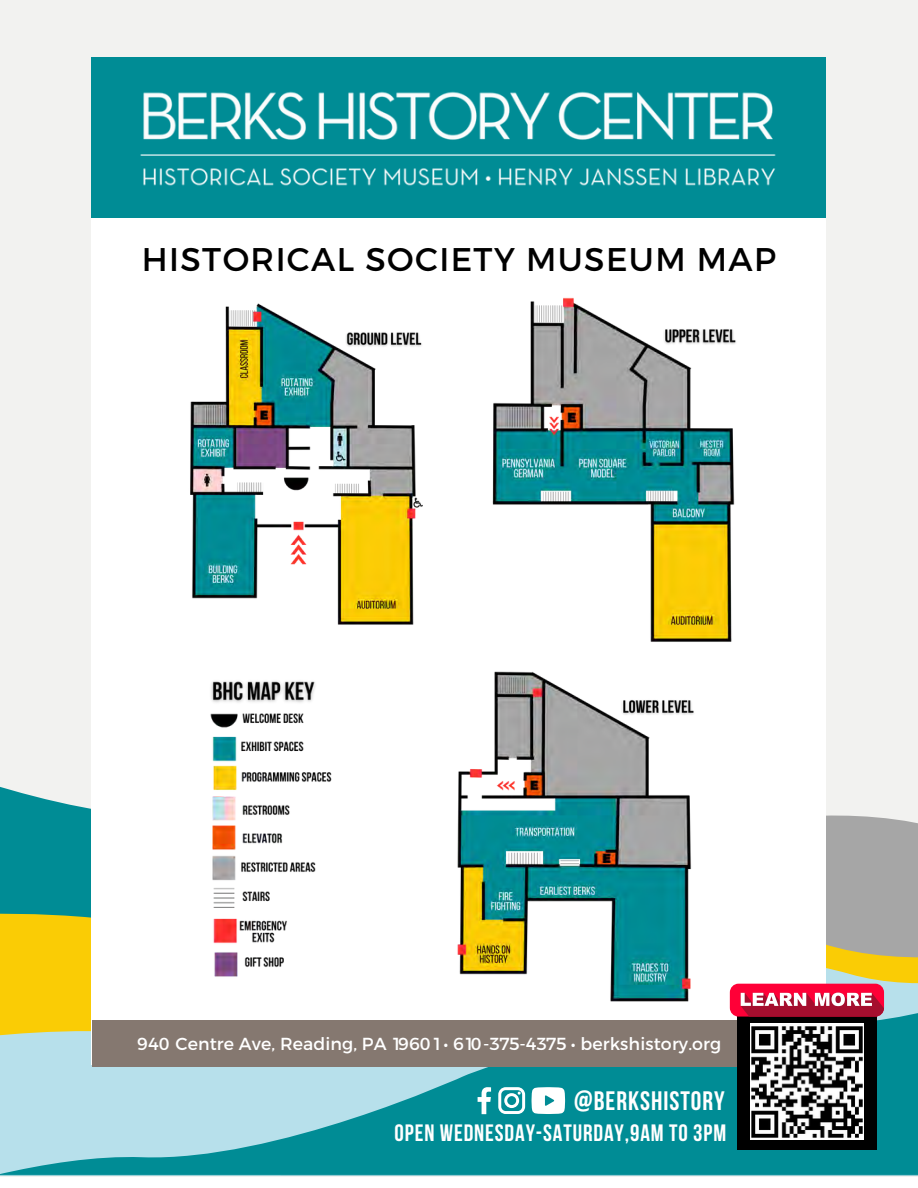
<style>
.page{position:relative;width:918px;height:1188px;background:#fff}
.page>*{position:absolute;margin:0;border:0;box-sizing:border-box;transform-origin:0 0}
.t1{font:32.85px "Montserrat";letter-spacing:.04em;color:#000}
.t2{font:700 26.7px "Bebas Neue";letter-spacing:.035em;color:#fff}
.t3{font:700 23.7px "Bebas Neue";letter-spacing:.035em;color:#fff}
.t4{font:17.4px "Montserrat";letter-spacing:.005em;color:#fff}
</style>
<div class="page">
<div style="left:0;top:0;width:918px;height:1176px;background:#f2f2f0"></div>
<svg style="left:0;top:726px;width:918px;height:150px"></svg>
<svg style="left:0;top:876px;width:918px;height:54px;background:#75a189"></svg>
<svg style="left:0;top:953px;width:918px;height:222px;background:#5bb1a8"></svg>
<div style="left:92px;top:80px;width:734px;height:984px;background:#fff"></div>
<img style="left:210px;top:681px;width:122px;height:296px">
<img style="left:190px;top:303px;width:233px;height:322px">
<img style="left:492px;top:297px;width:244px;height:345px">
<img style="left:457px;top:671px;width:237px;height:331px">
<div style="left:92px;top:58px;width:734px;height:160px;background:#008c95"></div>
<img style="left:140px;top:91px;width:636px;height:95px">
<div style="left:92px;top:1021px;width:736px;height:46px;background:#857870"></div>
<svg style="left:478px;top:1087px;width:13px;height:27px"></svg>
<svg style="left:498px;top:1087px;width:27px;height:27px"></svg>
<svg style="left:532px;top:1087px;width:33px;height:27px"></svg>
<div style="left:737px;top:1012px;width:140px;height:138px;background:#000"></div>
<div style="left:730px;top:984px;width:154px;height:33px;background:#ff0037;border-radius:9px"></div>
<svg style="left:741px;top:993px;width:143px;height:24px;background:#c7546c"></svg>
<img style="left:750px;top:1023px;width:114px;height:116px">
<h1 class="t1" style="left:142px;top:233px;width:636px">HISTORICAL SOCIETY MUSEUM MAP</h1>
<p class="t4" style="left:137px;top:1030px;width:586px">940 Centre Ave, Reading, PA 19601• 610-375-4375 • berkshistory.org</p>
<h2 class="t2" style="left:574px;top:1086px;width:152px">@BERKSHISTORY</h2>
<h3 class="t3" style="left:395px;top:1120px;width:333px">OPEN WEDNESDAY-SATURDAY,9AM TO 3PM</h3>
</div>
